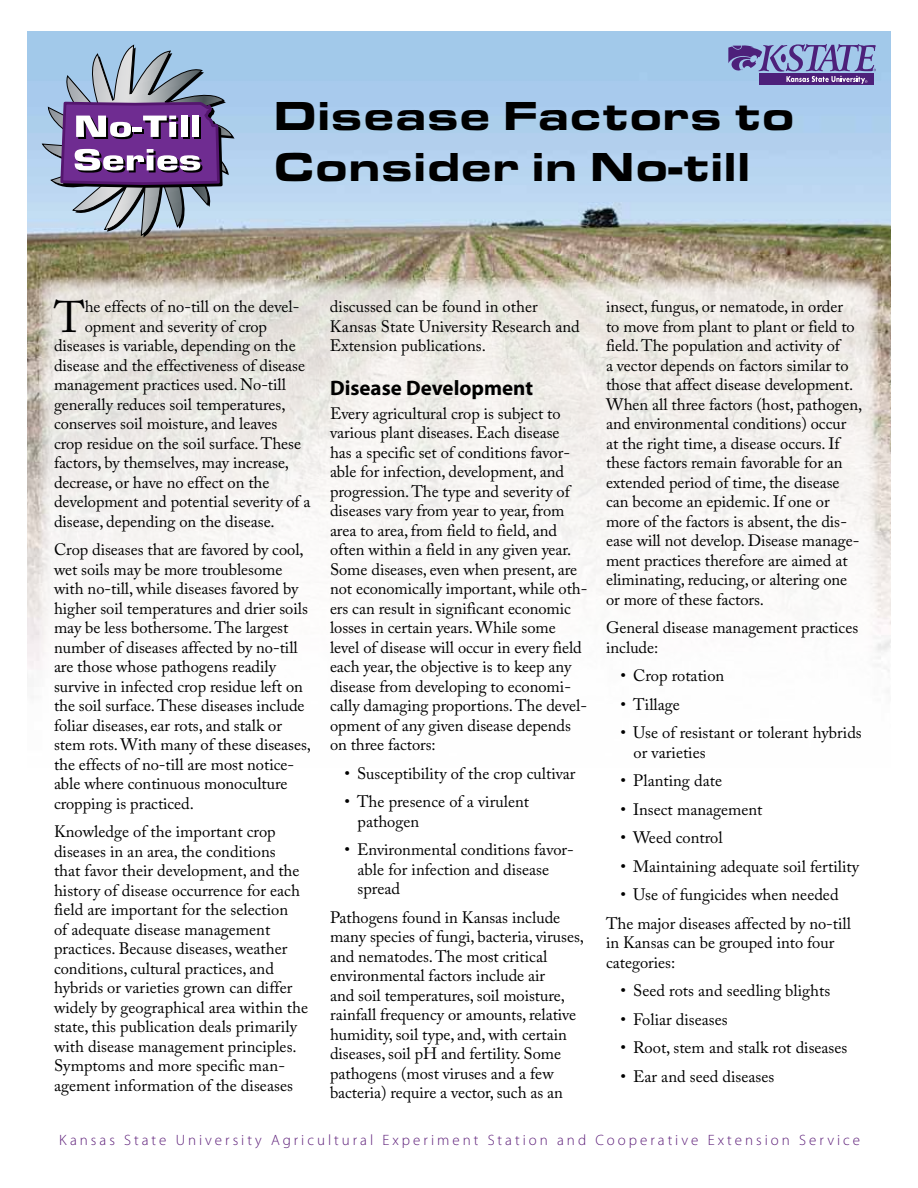
<style>
.page{position:relative;width:918px;height:1188px;background:#fff}
.page>*{position:absolute;margin:0;border:0;box-sizing:border-box;transform-origin:0 0}
.t1{font:43.95px "Adobe Caslon Pro";color:#000}
.t2{font:42px/50.4px "Eurostile Extended Black DTC";color:#000}
.t3{font:700 21px "Myriad Pro";color:#000}
.t4{font:16.5px/19.5px "Adobe Caslon Pro";letter-spacing:-.005em;color:#000}
.t5{font:300 15px "Myriad Pro";letter-spacing:.2em;color:#5d1e79}
</style>
<div class="page">
<img style="left:27px;top:32px;width:864px;height:647px">
<svg style="left:39px;top:278px;width:839px;height:401px;fill:#f6f3f1"></svg>
<div style="left:759px;top:74px;width:115px;height:11px;background:#4d207a"></div>
<svg style="left:728px;top:44px;width:148px;height:40px;background:#7e7db7"></svg>
<svg style="left:41px;top:44px;width:194px;height:193px;background:#9492b6"></svg>
<h2 class="t2" style="left:273px;top:91px;width:523px">Disease Factors to<br>Consider in No-till</h2>
<h1 class="t1" style="left:54px;top:291px;width:32px">T</h1>
<p class="t4" style="left:85px;top:297px;width:216px">he effects of no-till on the devel-</p>
<p class="t4" style="left:85px;top:316px;width:184px">opment and severity of crop</p>
<p class="t4" style="left:54px;top:336px;width:243px">diseases is variable, depending on the</p>
<p class="t4" style="left:54px;top:355px;width:253px">disease and the effectiveness of disease</p>
<p class="t4" style="left:54px;top:375px;width:234px">management practices used. No-till</p>
<p class="t4" style="left:54px;top:394px;width:233px">generally reduces soil temperatures,</p>
<p class="t4" style="left:54px;top:414px;width:225px">conserves soil moisture, and leaves</p>
<p class="t4" style="left:54px;top:433px;width:249px">crop residue on the soil surface. These</p>
<p class="t4" style="left:54px;top:453px;width:237px">factors, by themselves, may increase,</p>
<p class="t4" style="left:54px;top:472px;width:217px">decrease, or have no effect on the</p>
<p class="t4" style="left:54px;top:492px;width:258px">development and potential severity of a</p>
<p class="t4" style="left:54px;top:511px;width:222px">disease, depending on the disease.</p>
<p class="t4" style="left:54px;top:540px;width:259px">Crop diseases that are favored by cool, wet soils may be more troublesome with no-till, while diseases favored by higher soil temperatures and drier soils may be less bothersome. The largest number of diseases affected by no-till are those whose pathogens readily survive in infected crop residue left on the soil surface. These diseases include foliar diseases, ear rots, and stalk or stem rots. With many of these diseases, the effects of no-till are most notice&shy;able where continuous monoculture cropping is practiced.</p>
<p class="t4" style="left:54px;top:822px;width:256px">Knowledge of the important crop diseases in an area, the conditions<br>that favor their development, and the history of disease occurrence for each field are important for the selection<br>of adequate disease management practices. Because diseases, weather conditions, cultural practices, and hybrids or varieties grown can differ widely by geographical area within the state, this publication deals primarily with disease management principles.<br>Symptoms and more specific man&shy;agement information of the diseases</p>
<p class="t4" style="left:330px;top:297px;width:251px">discussed can be found in other<br>Kansas State University Research and<br>Extension publications.</p>
<p class="t3" style="left:330px;top:374px;width:205px">Disease Development</p>
<p class="t4" style="left:330px;top:403px;width:259px">Every agricultural crop is subject to various plant diseases. Each disease<br>has a specific set of conditions favor&shy;able for infection, development, and progression. The type and severity of diseases vary from year to year, from area to area, from field to field, and often within a field in any given year.<br>Some diseases, even when present, are not economically important, while oth&shy;ers can result in significant economic losses in certain years. While some level of disease will occur in every field each year, the objective is to keep any disease from developing to economi&shy;cally damaging proportions. The devel&shy;opment of any given disease depends on three factors:</p>
<p class="t4" style="left:345px;top:763px;width:233px">• Susceptibility of the crop cultivar</p>
<p class="t4" style="left:358px;top:792px;width:173px;text-indent:-13px">• The presence of a virulent pathogen</p>
<p class="t4" style="left:358px;top:840px;width:218px;text-indent:-13px">• Environmental conditions favor&shy;able for infection and disease spread</p>
<p class="t4" style="left:330px;top:907px;width:256px">Pathogens found in Kansas include many species of fungi, bacteria, viruses, and nematodes. The most critical environmental factors include air<br>and soil temperatures, soil moisture, rainfall frequency or amounts, relative humidity, soil type, and, with certain diseases, soil pH and fertility. Some pathogens (most viruses and a few bacteria) require a vector, such as an</p>
<p class="t4" style="left:606px;top:297px;width:258px">insect, fungus, or nematode, in order<br>to move from plant to plant or field to field. The population and activity of<br>a vector depends on factors similar to those that affect disease development.<br>When all three factors (host, pathogen, and environmental conditions) occur at the right time, a disease occurs. If these factors remain favorable for an extended period of time, the disease can become an epidemic. If one or more of the factors is absent, the dis&shy;ease will not develop. Disease manage&shy;ment practices therefore are aimed at eliminating, reducing, or altering one or more of these factors.</p>
<p class="t4" style="left:606px;top:618px;width:254px">General disease management practices include:</p>
<p class="t4" style="left:621px;top:666px;width:105px">• Crop rotation</p>
<p class="t4" style="left:621px;top:694px;width:61px">• Tillage</p>
<p class="t4" style="left:634px;top:723px;width:230px;text-indent:-13px">• Use of resistant or tolerant hybrids or varieties</p>
<p class="t4" style="left:621px;top:771px;width:103px">• Planting date</p>
<p class="t4" style="left:621px;top:799px;width:143px">• Insect management</p>
<p class="t4" style="left:621px;top:828px;width:104px">• Weed control</p>
<p class="t4" style="left:621px;top:856px;width:240px">• Maintaining adequate soil fertility</p>
<p class="t4" style="left:606px;top:880px;width:246px;line-height:28.5px;text-align:center">• Use of fungicides when needed<br>The major diseases affected by no-till</p>
<p class="t4" style="left:606px;top:933px;width:230px">in Kansas can be grouped into four categories:</p>
<p class="t4" style="left:621px;top:981px;width:211px">• Seed rots and seedling blights</p>
<p class="t4" style="left:621px;top:1009px;width:109px">• Foliar diseases</p>
<p class="t4" style="left:621px;top:1038px;width:228px">• Root, stem and stalk rot diseases</p>
<p class="t4" style="left:621px;top:1066px;width:155px">• Ear and seed diseases</p>
<p class="t5" style="left:59px;top:1132px;width:803px">Kansas State University Agricultural Experiment Station and Cooperative Extension Service</p>
</div>
